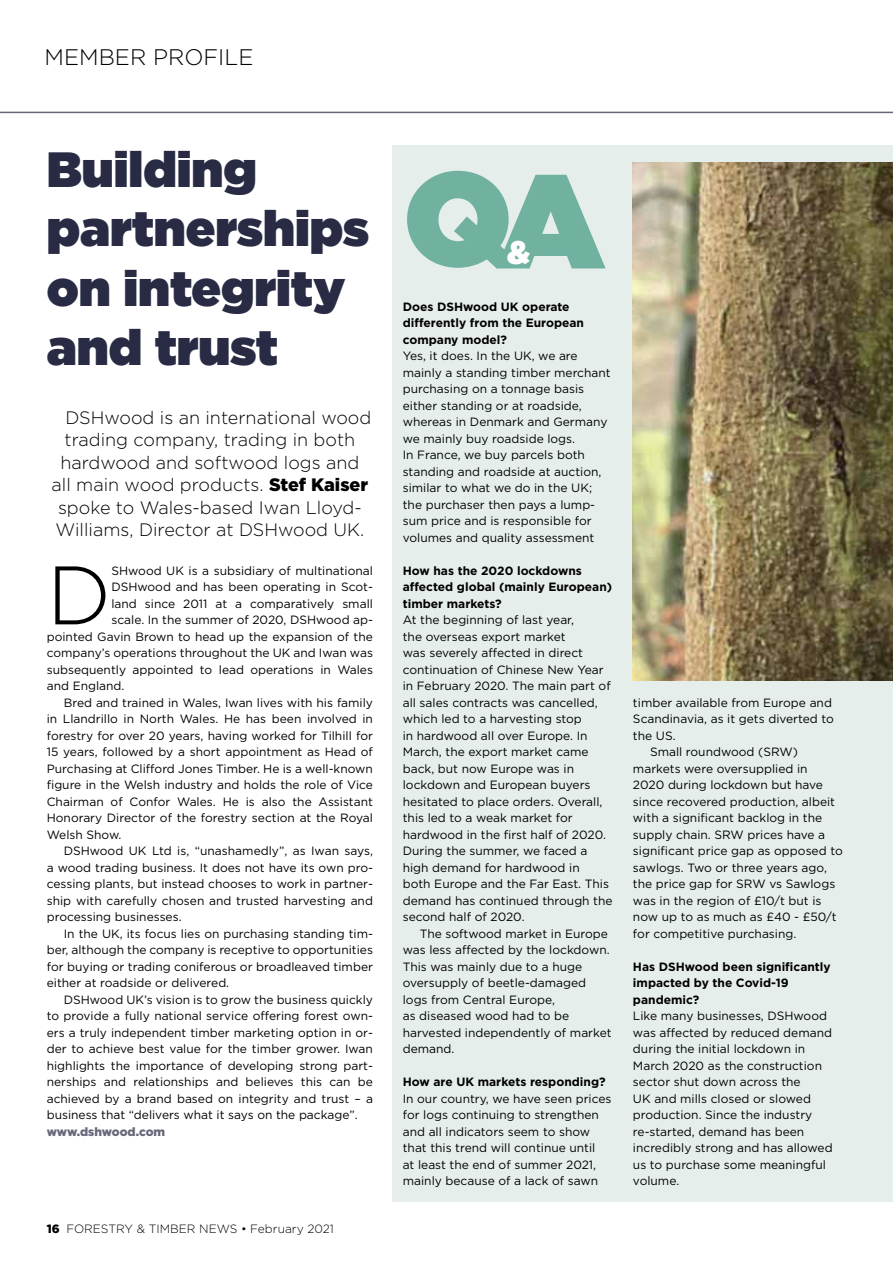
<style>
.page{position:relative;width:893px;height:1263px;background:#fff}
.page>*{position:absolute;margin:0;border:0;box-sizing:border-box;transform-origin:0 0}
.t1{font:900 132.9px "Gotham";color:#70b1a0}
.t2{font:300 82.65px "Gotham";color:#000}
.t3{font:900 49.5px/59.4px "Gotham";color:#292b44}
.t4{font:900 32.7px "Gotham";color:#fff}
.t5{font:300 22.5px "Gotham";color:#000}
.t6{font:300 18px "Gotham";color:#000}
.t7{font:12px/16.5px "Gotham";color:#000}
.t8{font:700 12px/16.5px "Gotham";color:#000}
.t9{font:300 12px "Gotham";color:#000}
.t10{font:900 12px "Gotham";letter-spacing:-.005em;color:#656879}
.s1{font-weight:900}
</style>
<div class="page">
<div style="left:392px;top:146px;width:501px;height:1056px;background:#e6eeeb"></div>
<hr style="left:0;top:112px;width:893px;height:1px;background:#656879">
<img style="left:633px;top:162px;width:260px;height:518px">
<h3 class="t5" style="left:45px;top:45px;width:210px">MEMBER PROFILE</h3>
<h3 class="t3" style="left:47px;top:138px;width:324px">Building partnerships on integrity and trust</h3>
<h3 class="t6" style="left:65px;top:408px;width:307px">DSHwood is an international wood</h3>
<h3 class="t6" style="left:65px;top:430px;width:292px">trading company, trading in both</h3>
<h3 class="t6" style="left:60px;top:453px;width:301px">hardwood and softwood logs and</h3>
<h3 class="t6" style="left:52px;top:475px;width:318px">all main wood products. <span class="s1">Stef Kaiser</span></h3>
<h3 class="t6" style="left:58px;top:498px;width:305px">spoke to Wales-based Iwan Lloyd-</h3>
<h3 class="t6" style="left:56px;top:520px;width:310px">Williams, Director at DSHwood UK.</h3>
<h2 class="t2" style="left:47px;top:550px;width:66px">D</h2>
<p class="t7" style="left:111px;top:562px;width:263px">SHwood UK is a subsidiary of multinational</p>
<p class="t7" style="left:111px;top:579px;width:263px">DSHwood and has been operating in Scot-</p>
<p class="t7" style="left:111px;top:595px;width:263px">land since 2011 at a comparatively small</p>
<p class="t7" style="left:111px;top:612px;width:263px">scale. In the summer of 2020, DSHwood ap-</p>
<p class="t7" style="left:47px;top:628px;width:328px">pointed Gavin Brown to head up the expansion of the</p>
<p class="t7" style="left:47px;top:645px;width:328px">company’s operations throughout the UK and Iwan was</p>
<p class="t7" style="left:47px;top:661px;width:328px">subsequently appointed to lead operations in Wales</p>
<p class="t7" style="left:47px;top:678px;width:79px">and England.</p>
<p class="t7" style="left:64px;top:694px;width:311px">Bred and trained in Wales, Iwan lives with his family</p>
<p class="t7" style="left:47px;top:711px;width:328px">in Llandrillo in North Wales. He has been involved in</p>
<p class="t7" style="left:47px;top:727px;width:328px">forestry for over 20 years, having worked for Tilhill for</p>
<p class="t7" style="left:47px;top:744px;width:328px">15 years, followed by a short appointment as Head of</p>
<p class="t7" style="left:47px;top:760px;width:328px">Purchasing at Clifford Jones Timber. He is a well-known</p>
<p class="t7" style="left:47px;top:777px;width:328px">figure in the Welsh industry and holds the role of Vice</p>
<p class="t7" style="left:47px;top:793px;width:328px">Chairman of Confor Wales. He is also the Assistant</p>
<p class="t7" style="left:47px;top:810px;width:328px">Honorary Director of the forestry section at the Royal</p>
<p class="t7" style="left:47px;top:826px;width:76px">Welsh Show.</p>
<p class="t7" style="left:64px;top:843px;width:311px">DSHwood UK Ltd is, “unashamedly”, as Iwan says,</p>
<p class="t7" style="left:47px;top:859px;width:328px">a wood trading business. It does not have its own pro-</p>
<p class="t7" style="left:47px;top:876px;width:328px">cessing plants, but instead chooses to work in partner-</p>
<p class="t7" style="left:47px;top:892px;width:328px">ship with carefully chosen and trusted harvesting and</p>
<p class="t7" style="left:47px;top:909px;width:136px">processing businesses.</p>
<p class="t7" style="left:64px;top:925px;width:311px">In the UK, its focus lies on purchasing standing tim-</p>
<p class="t7" style="left:47px;top:942px;width:328px">ber, although the company is receptive to opportunities</p>
<p class="t7" style="left:47px;top:958px;width:328px">for buying or trading coniferous or broadleaved timber</p>
<p class="t7" style="left:47px;top:975px;width:184px">either at roadside or delivered.</p>
<p class="t7" style="left:64px;top:991px;width:311px">DSHwood UK’s vision is to grow the business quickly</p>
<p class="t7" style="left:47px;top:1008px;width:328px">to provide a fully national service offering forest own-</p>
<p class="t7" style="left:47px;top:1024px;width:328px">ers a truly independent timber marketing option in or-</p>
<p class="t7" style="left:47px;top:1041px;width:328px">der to achieve best value for the timber grower. Iwan</p>
<p class="t7" style="left:47px;top:1057px;width:328px">highlights the importance of developing strong part-</p>
<p class="t7" style="left:47px;top:1074px;width:328px">nerships and relationships and believes this can be</p>
<p class="t7" style="left:47px;top:1090px;width:328px">achieved by a brand based on integrity and trust – a</p>
<p class="t7" style="left:47px;top:1107px;width:313px">business that “delivers what it says on the package”.</p>
<p class="t10" style="left:47px;top:1125px;width:120px">www.dshwood.com</p>
<p class="t9" style="left:47px;top:1222px;width:289px"><span class="s1">16</span> FORESTRY &amp; TIMBER NEWS • February 2021</p>
<h1 class="t1" style="left:404px;top:143px;width:202px">QA</h1>
<h3 class="t4" style="left:507px;top:234px;width:24px">&amp;</h3>
<p class="t8" style="left:403px;top:298px;width:183px">Does DSHwood UK operate differently from the European company model?</p>
<p class="t7" style="left:403px;top:348px;width:209px">Yes, it does. In the UK, we are mainly a standing timber merchant purchasing on a tonnage basis either standing or at roadside, whereas in Denmark and Germany we mainly buy roadside logs.<br>In France, we buy parcels both standing and roadside at auction, similar to what we do in the UK; the purchaser then pays a lump&shy;sum price and is responsible for volumes and quality assessment</p>
<p class="t8" style="left:403px;top:562px;width:211px">How has the 2020 lockdowns affected global (mainly European) timber markets?</p>
<p class="t7" style="left:403px;top:612px;width:211px">At the beginning of last year,<br>the overseas export market<br>was severely affected in direct continuation of Chinese New Year in February 2020. The main part of all sales contracts was cancelled, which led to a harvesting stop<br>in hardwood all over Europe. In<br>March, the export market came back, but now Europe was in lockdown and European buyers hesitated to place orders. Overall, this led to a weak market for hardwood in the first half of 2020.<br>During the summer, we faced a high demand for hardwood in<br>both Europe and the Far East. This demand has continued through the second half of 2020.</p>
<p class="t7" style="left:403px;top:925px;width:210px;text-indent:17px">The softwood market in Europe was less affected by the lockdown.<br>This was mainly due to a huge oversupply of beetle-damaged logs from Central Europe,<br>as diseased wood had to be harvested independently of market demand.</p>
<p class="t8" style="left:403px;top:1073px;width:204px">How are UK markets responding?</p>
<p class="t7" style="left:403px;top:1090px;width:210px">In our country, we have seen prices for logs continuing to strengthen and all indicators seem to show that this trend will continue until<br>at least the end of summer 2021, mainly because of a lack of sawn</p>
<p class="t7" style="left:633px;top:694px;width:200px">timber available from Europe and</p>
<p class="t7" style="left:633px;top:711px;width:202px">Scandinavia, as it gets diverted to</p>
<p class="t7" style="left:633px;top:727px;width:44px">the US.</p>
<p class="t7" style="left:650px;top:744px;width:150px">Small roundwood (SRW)</p>
<p class="t7" style="left:633px;top:760px;width:176px">markets were oversupplied in</p>
<p class="t7" style="left:633px;top:777px;width:192px">2020 during lockdown but have</p>
<p class="t7" style="left:633px;top:793px;width:204px">since recovered production, albeit</p>
<p class="t7" style="left:633px;top:810px;width:191px">with a significant backlog in the</p>
<p class="t7" style="left:633px;top:826px;width:194px">supply chain. SRW prices have a</p>
<p class="t7" style="left:633px;top:843px;width:211px">significant price gap as opposed to</p>
<p class="t7" style="left:633px;top:859px;width:196px">sawlogs. Two or three years ago,</p>
<p class="t7" style="left:633px;top:876px;width:204px">the price gap for SRW vs Sawlogs</p>
<p class="t7" style="left:633px;top:892px;width:190px">was in the region of £10/t but is</p>
<p class="t7" style="left:633px;top:909px;width:205px">now up to as much as £40 - £50/t</p>
<p class="t7" style="left:633px;top:925px;width:165px">for competitive purchasing.</p>
<p class="t8" style="left:633px;top:958px;width:199px">Has DSHwood been significantly impacted by the Covid-19 pandemic?</p>
<p class="t7" style="left:633px;top:1008px;width:201px">Like many businesses, DSHwood was affected by reduced demand during the initial lockdown in<br>March 2020 as the construction sector shut down across the<br>UK and mills closed or slowed production. Since the industry re-started, demand has been incredibly strong and has allowed us to purchase some meaningful volume.</p>
</div>
